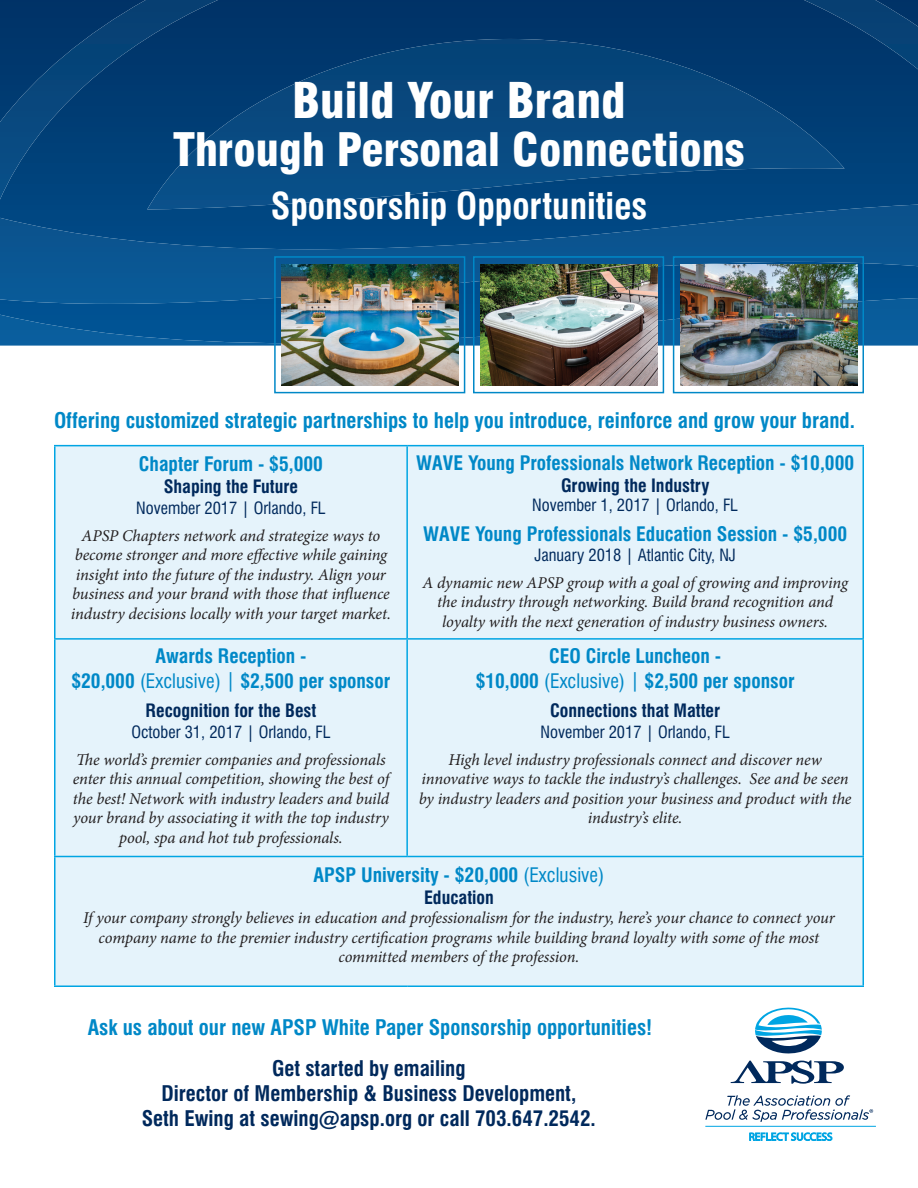
<style>
.page{position:relative;width:918px;height:1188px;background:#fff}
.page>*{position:absolute;margin:0;border:0;box-sizing:border-box;transform-origin:0 0}
.Top_Head_Blk_Cond{font:900 condensed 48px "Swiss 721 BT";color:#fff}
.Top_Head_Blk_Cond-2{font:900 condensed 45px "Swiss 721 BT";color:#fff}
.Top_Head_Blk_Cond-3{font:700 condensed 36px "Swiss 721 BT";color:#fff}
._14pt_bold_cond{font:700 condensed 21px "Swiss 721 BT";color:#0088c7}
._14pt_bold_cond-2{font:700 condensed 21px/25.2px "Swiss 721 BT";color:#00295c;text-align:center}
._12pt_bold_cond{font:700 condensed 19.5px/25.2px "Swiss 721 BT";color:#0088c7;text-align:center}
._12pt_bold_cond-2{font:700 condensed 18px "Swiss 721 BT";color:#00295c}
._11_13_ital{font:italic 16.5px/19.5px "Minion Pro";letter-spacing:-.01em;color:#231f20;text-align:center}
._12pt_bold_cond-3{font:italic 16.5px/19.5px "Minion Pro";letter-spacing:-.01em;color:#231f20;text-align:center}
._12pt_bold_cond-4{font:condensed 16.5px "Swiss 721 BT";color:#00295c}
.s1{font-weight:400}
</style>
<div class="page">
<svg style="left:0;top:304px;width:918px;height:42px;background:#075998"></svg>
<svg style="left:0;top:0;width:918px;height:304px;background:#04457d"></svg>
<img style="left:281px;top:264px;width:177px;height:121px">
<img style="left:480px;top:264px;width:178px;height:121px">
<img style="left:680px;top:264px;width:177px;height:121px">
<div style="left:274px;top:256px;width:191px;height:137px;border:2px solid #0088c7"></div>
<div style="left:473px;top:256px;width:191px;height:137px;border:2px solid #0088c7"></div>
<div style="left:673px;top:256px;width:191px;height:137px;border:2px solid #0088c7"></div>
<svg style="left:755px;top:1008px;width:67px;height:46px"></svg>
<svg style="left:731px;top:1060px;width:113px;height:24px"></svg>
<svg style="left:749px;top:1133px;width:83px;height:8px"></svg>
<hr style="left:705px;top:1126px;width:171px;height:1px;background:#00a5e3">
<svg style="left:705px;top:1095px;width:168px;height:27px"></svg>
<div style="left:56px;top:446px;width:806px;height:540px;background:#e5f3fb"></div>
<hr style="left:54px;top:445px;width:353px;height:1px;background:#00a5e3">
<hr style="left:54px;top:446px;width:2px;height:192px;background:#00a5e3">
<hr style="left:407px;top:445px;width:457px;height:1px;background:#00a5e3">
<hr style="left:406px;top:446px;width:2px;height:192px;background:#00a5e3">
<hr style="left:862px;top:446px;width:2px;height:192px;background:#00a5e3">
<hr style="left:54px;top:638px;width:353px;height:2px;background:#00a5e3">
<hr style="left:54px;top:640px;width:2px;height:216px;background:#00a5e3">
<hr style="left:407px;top:638px;width:457px;height:2px;background:#00a5e3">
<hr style="left:406px;top:640px;width:2px;height:216px;background:#00a5e3">
<hr style="left:862px;top:640px;width:2px;height:216px;background:#00a5e3">
<hr style="left:54px;top:856px;width:353px;height:1px;background:#00a5e3">
<hr style="left:54px;top:857px;width:2px;height:129px;background:#00a5e3">
<hr style="left:407px;top:856px;width:457px;height:1px;background:#00a5e3">
<hr style="left:862px;top:857px;width:2px;height:129px;background:#00a5e3">
<hr style="left:54px;top:986px;width:353px;height:1px;background:#00a5e3">
<hr style="left:407px;top:986px;width:457px;height:1px;background:#00a5e3">
<p class="Top_Head_Blk_Cond" style="left:292px;top:72px;width:335px">Build Your Brand</p>
<p class="Top_Head_Blk_Cond-2" style="left:173px;top:123px;width:573px">Through Personal Connections</p>
<p class="Top_Head_Blk_Cond-3" style="left:271px;top:184px;width:378px">Sponsorship Opportunities</p>
<p class="_14pt_bold_cond" style="left:54px;top:408px;width:803px">Offering customized strategic partnerships to help you introduce, reinforce and grow your brand.</p>
<p class="_12pt_bold_cond" style="left:139px;top:451px;width:185px">Chapter Forum - $5,000</p>
<p class="_12pt_bold_cond-2" style="left:164px;top:475px;width:136px">Shaping the Future</p>
<p class="_12pt_bold_cond-4" style="left:136px;top:498px;width:191px">November 2017 | Orlando, FL</p>
<p class="_11_13_ital" style="left:71px;top:526px;width:322px">APSP Chapters network and strategize ways to become stronger and more effective while gaining insight into the future of the industry. Align your business and your brand with those that influence industry decisions locally with your target market.</p>
<p class="_12pt_bold_cond" style="left:416px;top:450px;width:440px">WAVE Young Professionals Network Reception - $10,000</p>
<p class="_12pt_bold_cond-2" style="left:561px;top:474px;width:150px">Growing the Industry</p>
<p class="_12pt_bold_cond-4" style="left:532px;top:495px;width:207px">November 1, 2017 | Orlando, FL</p>
<p class="_12pt_bold_cond" style="left:423px;top:522px;width:425px">WAVE Young Professionals Education Session - $5,000</p>
<p class="_12pt_bold_cond-4" style="left:535px;top:545px;width:203px">January 2018 | Atlantic City, NJ</p>
<p class="_12pt_bold_cond-3" style="left:422px;top:572px;width:427px">A dynamic new APSP group with a goal of growing and improving the industry through networking. Build brand recognition and loyalty with the next generation of industry business owners.</p>
<p class="_12pt_bold_cond" style="left:476px;top:643px;width:320px">CEO Circle Luncheon -<br>$10,000 <span class="s1">(Exclusive) |</span> $2,500 per sponsor</p>
<p class="_12pt_bold_cond-2" style="left:550px;top:699px;width:172px">Connections that Matter</p>
<p class="_12pt_bold_cond-4" style="left:541px;top:722px;width:191px">November 2017 | Orlando, FL</p>
<p class="_11_13_ital" style="left:419px;top:749px;width:434px">High level industry professionals connect and discover new innovative ways to tackle the industry’s challenges. See and be seen by industry leaders and position your business and product with the industry’s elite.</p>
<p class="_12pt_bold_cond" style="left:314px;top:862px;width:292px">APSP University - $20,000 <span class="s1">(Exclusive)</span></p>
<p class="_12pt_bold_cond-2" style="left:424px;top:886px;width:71px">Education</p>
<p class="_12pt_bold_cond-3" style="left:83px;top:908px;width:753px">If your company strongly believes in education and professionalism for the industry, here’s your chance to connect your company name to the premier industry certification programs while building brand loyalty with some of the most committed members of the profession.</p>
<p class="_12pt_bold_cond" style="left:71px;top:643px;width:320px">Awards Reception -<br>$20,000 <span class="s1">(Exclusive) |</span> $2,500 per sponsor</p>
<p class="_12pt_bold_cond-2" style="left:145px;top:699px;width:173px">Recognition for the Best</p>
<p class="_12pt_bold_cond-4" style="left:131px;top:722px;width:201px">October 31, 2017 | Orlando, FL</p>
<p class="_11_13_ital" style="left:73px;top:749px;width:318px">The world’s premier companies and professionals enter this annual competition, showing the best of the best! Network with industry leaders and build your brand by associating it with the top industry pool, spa and hot tub professionals.</p>
<p class="_14pt_bold_cond" style="left:88px;top:1015px;width:566px">Ask us about our new APSP White Paper Sponsorship opportunities!</p>
<p class="_14pt_bold_cond-2" style="left:142px;top:1056px;width:456px">Get started by emailing<br>Director of Membership &amp; Business Development,<br>Seth Ewing at sewing@apsp.org or call 703.647.2542.</p>
</div>
